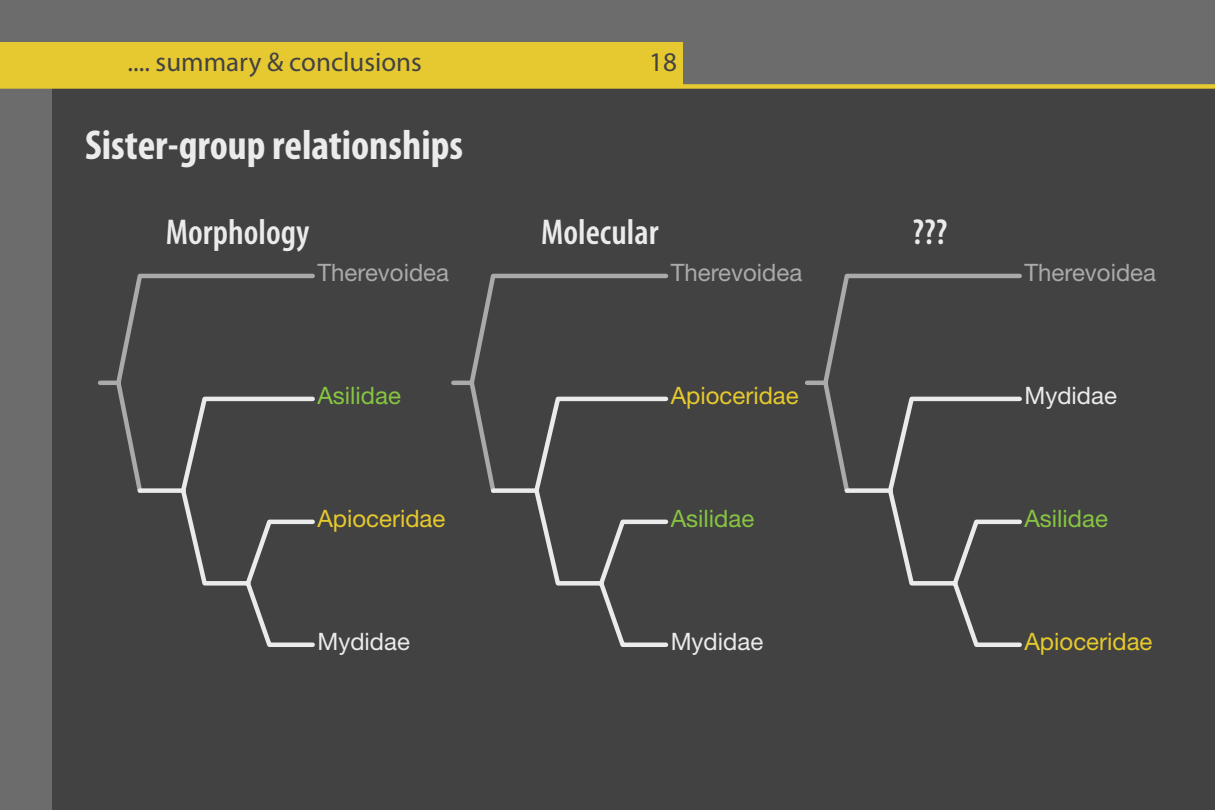
<style>
.page{position:relative;width:1215px;height:810px;background:#424242}
.page>*{position:absolute;margin:0;border:0;box-sizing:border-box;transform-origin:0 0}
.t1{font:700 condensed 42px "Myriad Pro";color:#ebebeb}
.t2{font:600 condensed 36px "Myriad Pro";color:#ebebeb}
.t3{font:27px "Myriad Pro";color:#424242}
.t4{font:24px "Helvetica Neue";color:#aaa}
.t5{font:24px "Helvetica Neue";color:#e5c92d}
.t6{font:24px "Helvetica Neue";color:#86c441}
.t7{font:24px "Helvetica Neue";color:#ebebeb}
</style>
<div class="page">
<div style="left:0;top:0;width:51px;height:810px;background:#6c6c6c"></div>
<div style="left:0;top:0;width:1215px;height:85px;background:#6c6c6c"></div>
<div style="left:0;top:84px;width:1215px;height:5px;background:#e6c931"></div>
<div style="left:0;top:43px;width:682px;height:42px;background:#e6c931"></div>
<svg style="left:535px;top:496px;width:134px;height:151px"></svg>
<svg style="left:466px;top:273px;width:203px;height:223px"></svg>
<div style="left:493px;top:488px;width:43px;height:5px;background:#ebebeb"></div>
<hr style="left:453px;top:381px;width:19px;height:4px;background:#aaa">
<svg style="left:889px;top:496px;width:133px;height:151px"></svg>
<svg style="left:820px;top:273px;width:202px;height:223px"></svg>
<div style="left:847px;top:488px;width:43px;height:5px;background:#ebebeb"></div>
<hr style="left:807px;top:381px;width:18px;height:4px;background:#aaa">
<svg style="left:182px;top:496px;width:133px;height:151px"></svg>
<svg style="left:113px;top:273px;width:202px;height:223px"></svg>
<div style="left:140px;top:488px;width:43px;height:5px;background:#ebebeb"></div>
<hr style="left:100px;top:381px;width:18px;height:4px;background:#aaa">
<p class="t3" style="left:128px;top:46px;width:296px">.... summary &amp; conclusions</p>
<h1 class="t1" style="left:85px;top:119px;width:380px">Sister-group relationships</h1>
<p class="t3" style="left:649px;top:46px;width:13px">18</p>
<h2 class="t2" style="left:166px;top:210px;width:145px">Morphology</h2>
<h2 class="t2" style="left:541px;top:210px;width:119px">Molecular</h2>
<h2 class="t2" style="left:912px;top:210px;width:36px">???</h2>
<p class="t4" style="left:317px;top:258px;width:133px">Therevoidea</p>
<p class="t4" style="left:671px;top:258px;width:133px">Therevoidea</p>
<p class="t6" style="left:317px;top:381px;width:85px">Asilidae</p>
<p class="t5" style="left:671px;top:381px;width:129px">Apioceridae</p>
<p class="t5" style="left:317px;top:504px;width:129px">Apioceridae</p>
<p class="t6" style="left:671px;top:504px;width:85px">Asilidae</p>
<p class="t7" style="left:317px;top:627px;width:94px">Mydidae</p>
<p class="t7" style="left:671px;top:627px;width:94px">Mydidae</p>
<p class="t4" style="left:1024px;top:258px;width:133px">Therevoidea</p>
<p class="t7" style="left:1024px;top:381px;width:94px">Mydidae</p>
<p class="t6" style="left:1024px;top:504px;width:85px">Asilidae</p>
<p class="t5" style="left:1024px;top:627px;width:129px">Apioceridae</p>
</div>
